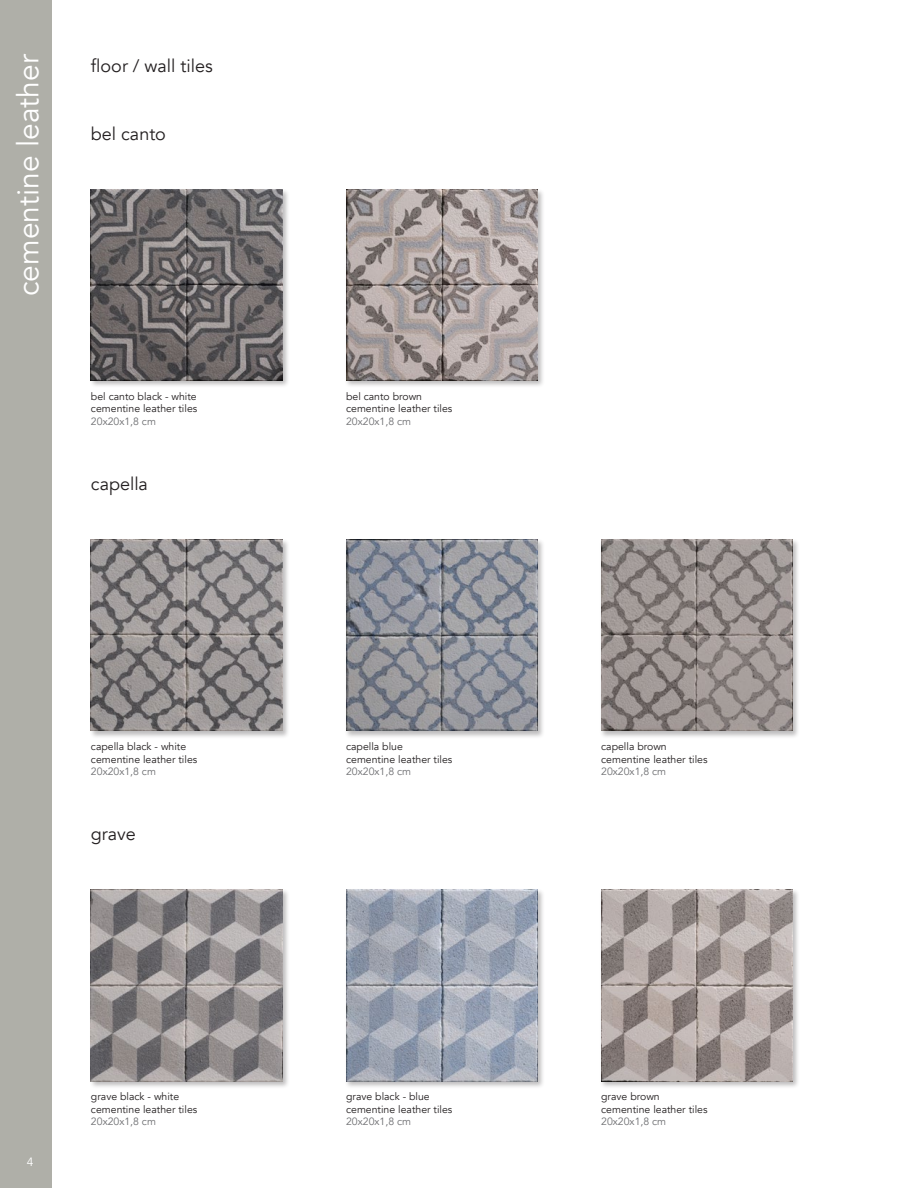
<style>
.page{position:relative;width:918px;height:1188px;background:#fff}
.page>*{position:absolute;margin:0;border:0;box-sizing:border-box;transform-origin:0 0}
.t1{font:30px "Avenir";color:#fff}
.t2{font:18px "Avenir";color:#231f20}
.t3{font:12px "Avenir";color:#fff}
.t4{font:10.5px "Avenir";color:#231f20}
.t5{font:10.5px "Avenir";color:#6c6d70}
</style>
<div class="page">
<div style="left:0;top:0;width:51px;height:1188px;background:#afafa8"></div>
<div style="left:89px;top:538px;width:201px;height:200px;background:#231f20;opacity:.3"></div>
<img style="left:91px;top:540px;width:191px;height:191px">
<div style="left:89px;top:888px;width:201px;height:200px;background:#231f20;opacity:.3"></div>
<img style="left:91px;top:890px;width:191px;height:191px">
<div style="left:344px;top:888px;width:201px;height:200px;background:#231f20;opacity:.3"></div>
<img style="left:346px;top:890px;width:191px;height:191px">
<div style="left:600px;top:888px;width:200px;height:200px;background:#231f20;opacity:.3"></div>
<img style="left:601px;top:890px;width:192px;height:191px">
<div style="left:344px;top:538px;width:201px;height:200px;background:#231f20;opacity:.3"></div>
<img style="left:346px;top:540px;width:191px;height:191px">
<div style="left:600px;top:538px;width:200px;height:200px;background:#231f20;opacity:.3"></div>
<img style="left:601px;top:540px;width:192px;height:191px">
<div style="left:89px;top:188px;width:201px;height:200px;background:#231f20;opacity:.3"></div>
<img style="left:91px;top:190px;width:191px;height:191px">
<div style="left:344px;top:188px;width:201px;height:200px;background:#231f20;opacity:.3"></div>
<img style="left:346px;top:190px;width:191px;height:191px">
<p class="t1" style="left:10px;top:296px;width:243px;rotate:-90deg">cementine leather</p>
<p class="t2" style="left:91px;top:55px;width:123px">floor / wall tiles</p>
<p class="t2" style="left:91px;top:123px;width:77px">bel canto</p>
<p class="t4" style="left:91px;top:390px;width:107px">bel canto black - white</p>
<p class="t4" style="left:91px;top:403px;width:108px">cementine leather tiles</p>
<p class="t5" style="left:91px;top:415px;width:66px">20x20x1,8 cm</p>
<p class="t2" style="left:91px;top:473px;width:59px">capella</p>
<p class="t4" style="left:91px;top:740px;width:97px">capella black - white</p>
<p class="t4" style="left:91px;top:753px;width:108px">cementine leather tiles</p>
<p class="t5" style="left:91px;top:765px;width:66px">20x20x1,8 cm</p>
<p class="t2" style="left:91px;top:823px;width:46px">grave</p>
<p class="t3" style="left:27px;top:1155px;width:8px">4</p>
<p class="t4" style="left:91px;top:1090px;width:90px">grave black - white</p>
<p class="t4" style="left:91px;top:1103px;width:108px">cementine leather tiles</p>
<p class="t5" style="left:91px;top:1115px;width:66px">20x20x1,8 cm</p>
<p class="t4" style="left:346px;top:390px;width:78px">bel canto brown</p>
<p class="t4" style="left:346px;top:403px;width:108px">cementine leather tiles</p>
<p class="t5" style="left:346px;top:415px;width:66px">20x20x1,8 cm</p>
<p class="t4" style="left:346px;top:740px;width:58px">capella blue</p>
<p class="t4" style="left:346px;top:753px;width:108px">cementine leather tiles</p>
<p class="t5" style="left:346px;top:765px;width:66px">20x20x1,8 cm</p>
<p class="t4" style="left:346px;top:1090px;width:85px">grave black - blue</p>
<p class="t4" style="left:346px;top:1103px;width:108px">cementine leather tiles</p>
<p class="t5" style="left:346px;top:1115px;width:66px">20x20x1,8 cm</p>
<p class="t4" style="left:601px;top:740px;width:67px">capella brown</p>
<p class="t4" style="left:601px;top:753px;width:108px">cementine leather tiles</p>
<p class="t5" style="left:601px;top:765px;width:66px">20x20x1,8 cm</p>
<p class="t4" style="left:601px;top:1090px;width:60px">grave brown</p>
<p class="t4" style="left:601px;top:1103px;width:108px">cementine leather tiles</p>
<p class="t5" style="left:601px;top:1115px;width:66px">20x20x1,8 cm</p>
</div>
